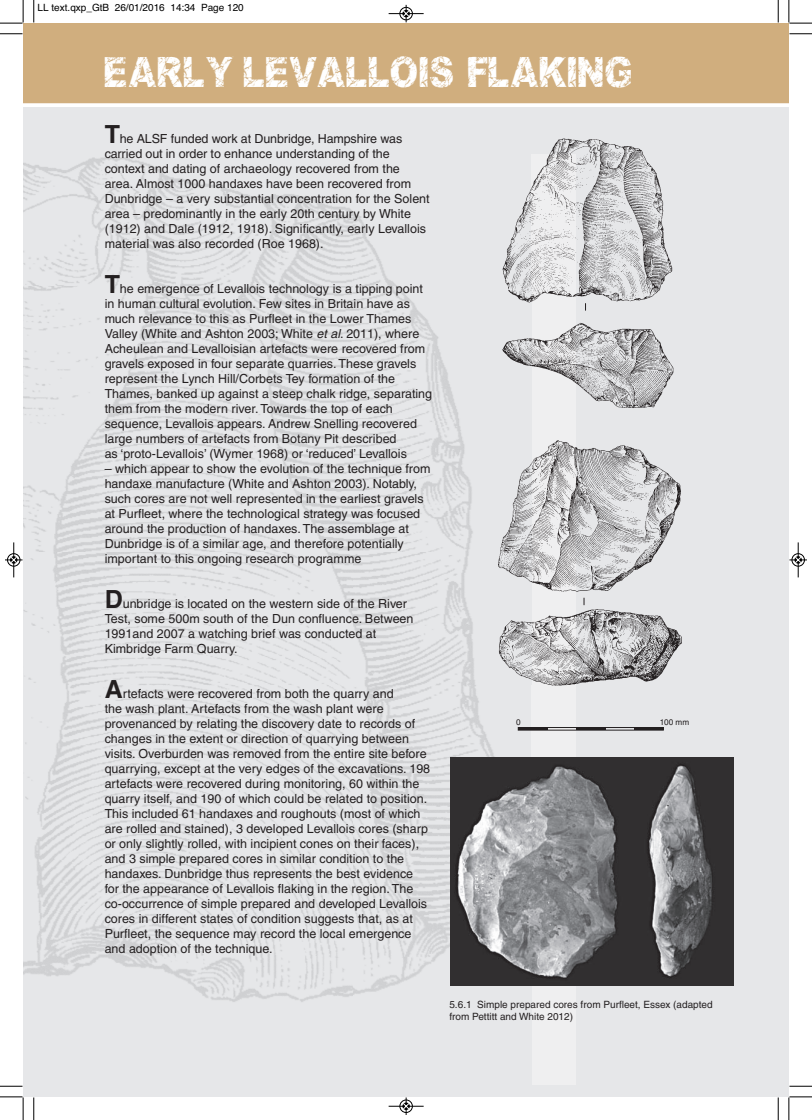
<style>
.page{position:relative;width:812px;height:1120px;background:#fff}
.page>*{position:absolute;margin:0;border:0;box-sizing:border-box;transform-origin:0 0}
.t1{font:40px "You Rook Marbelous";color:#fff}
.t2{font:12.5px/15px "Helvetica";color:#231f20}
.t3{font:10px/12px "Helvetica";color:#231f20}
.t4{font:10px "Helvetica";color:#000}
.t5{font:8.12px "Helvetica";color:#231f20}
.s1{font-weight:700;font-size:25px}
.s2{font-style:italic}
</style>
<div class="page">
<div style="left:23px;top:107px;width:765px;height:990px;background:#e6e7e9"></div>
<img style="left:23px;top:154px;width:553px;height:930px">
<img style="left:484px;top:135px;width:208px;height:284px">
<img style="left:493px;top:429px;width:193px;height:263px">
<div style="left:518px;top:727px;width:145px;height:3px;border:1px solid #231f20"></div>
<hr style="left:576px;top:727px;width:29px;height:3px;background:#231f20">
<hr style="left:634px;top:727px;width:29px;height:3px;background:#231f20">
<hr style="left:518px;top:727px;width:29px;height:3px;background:#231f20">
<img style="left:450px;top:758px;width:283px;height:227px">
<div style="left:23px;top:23px;width:765px;height:81px;background:#d0ae7e"></div>
<svg style="left:33px;top:0;width:2px;height:23px"></svg>
<svg style="left:0;top:33px;width:22px;height:2px"></svg>
<svg style="left:777px;top:0;width:2px;height:23px"></svg>
<svg style="left:789px;top:33px;width:23px;height:2px"></svg>
<svg style="left:33px;top:1097px;width:2px;height:23px"></svg>
<svg style="left:0;top:1086px;width:22px;height:1px"></svg>
<svg style="left:777px;top:1097px;width:2px;height:23px"></svg>
<svg style="left:789px;top:1086px;width:23px;height:1px"></svg>
<svg style="left:0;top:0;width:24px;height:24px"></svg>
<svg style="left:788px;top:0;width:24px;height:24px"></svg>
<svg style="left:0;top:1096px;width:24px;height:24px"></svg>
<svg style="left:788px;top:1096px;width:24px;height:24px"></svg>
<div style="left:399px;top:7px;width:14px;height:13px;border:1px solid #fff;border-radius:50%"></div>
<hr style="left:388px;top:13px;width:35px;height:1px;background:#000">
<div style="left:400px;top:7px;width:12px;height:13px;border:1px solid #000;border-radius:50%"></div>
<svg style="left:403px;top:5px;width:6px;height:17px"></svg>
<div style="left:399px;top:1099px;width:14px;height:14px;border:1px solid #fff;border-radius:50%"></div>
<hr style="left:388px;top:1106px;width:35px;height:1px;background:#000">
<div style="left:400px;top:1100px;width:12px;height:13px;border:1px solid #000;border-radius:50%"></div>
<svg style="left:403px;top:1097px;width:6px;height:18px"></svg>
<div style="left:7px;top:553px;width:13px;height:14px;border:1px solid #fff;border-radius:50%"></div>
<hr style="left:14px;top:542px;width:1px;height:35px;background:#000">
<div style="left:7px;top:553px;width:13px;height:13px;border:1px solid #000;border-radius:50%"></div>
<svg style="left:5px;top:557px;width:17px;height:6px"></svg>
<div style="left:791px;top:553px;width:13px;height:14px;border:1px solid #fff;border-radius:50%"></div>
<hr style="left:798px;top:542px;width:1px;height:35px;background:#000">
<div style="left:791px;top:553px;width:13px;height:13px;border:1px solid #000;border-radius:50%"></div>
<svg style="left:789px;top:557px;width:18px;height:6px"></svg>
<p class="t4" style="left:38px;top:2px;width:208px">LL text.qxp_GtB 26/01/2016 14:34 Page 120</p>
<h1 class="t1" style="left:104px;top:46px;width:530px">EARLY LEVALLOIS FLAKING</h1>
<p class="t2" style="left:105px;top:132px;width:326px"><span class="s1">T</span>he ALSF funded work at Dunbridge, Hampshire was carried out in order to enhance understanding of the context and dating of archaeology recovered from the area. Almost 1000 handaxes have been recovered from Dunbridge – a very substantial concentration for the Solent area – predominantly in the early 20th century by White (1912) and Dale (1912, 1918). Significantly, early Levallois material was also recorded (Roe 1968).</p>
<p class="t2" style="left:105px;top:282px;width:329px"><span class="s1">T</span>he emergence of Levallois technology is a tipping point in human cultural evolution. Few sites in Britain have as much relevance to this as Purfleet in the Lower Thames Valley (White and Ashton 2003; White <span class="s2">et al</span>. 2011), where Acheulean and Levalloisian artefacts were recovered from gravels exposed in four separate quarries. These gravels represent the Lynch Hill/Corbets Tey formation of the Thames, banked up against a steep chalk ridge, separating them from the modern river. Towards the top of each sequence, Levallois appears. Andrew Snelling recovered large numbers of artefacts from Botany Pit described<br>as ‘proto-Levallois’ (Wymer 1968) or ‘reduced’ Levallois</p>
<p class="t2" style="left:105px;top:462px;width:327px">– which appear to show the evolution of the technique from handaxe manufacture (White and Ashton 2003). Notably, such cores are not well represented in the earliest gravels at Purfleet, where the technological strategy was focused around the production of handaxes. The assemblage at Dunbridge is of a similar age, and therefore potentially important to this ongoing research programme</p>
<p class="t2" style="left:105px;top:597px;width:310px"><span class="s1">D</span>unbridge is located on the western side of the River Test, some 500m south of the Dun confluence. Between 1991and 2007 a watching brief was conducted at Kimbridge Farm Quarry.</p>
<p class="t2" style="left:105px;top:687px;width:327px"><span class="s1">A</span>rtefacts were recovered from both the quarry and<br>the wash plant. Artefacts from the wash plant were provenanced by relating the discovery date to records of changes in the extent or direction of quarrying between visits. Overburden was removed from the entire site before quarrying, except at the very edges of the excavations. 198 artefacts were recovered during monitoring, 60 within the quarry itself, and 190 of which could be related to position.<br>This included 61 handaxes and roughouts (most of which are rolled and stained), 3 developed Levallois cores (sharp or only slightly rolled, with incipient cones on their faces), and 3 simple prepared cores in similar condition to the handaxes. Dunbridge thus represents the best evidence for the appearance of Levallois flaking in the region. The co-occurrence of simple prepared and developed Levallois cores in different states of condition suggests that, as at Purfleet, the sequence may record the local emergence and adoption of the technique.</p>
<p class="t5" style="left:516px;top:719px;width:6px">0</p>
<p class="t5" style="left:659px;top:719px;width:31px">100 mm</p>
<p class="t3" style="left:449px;top:999px;width:265px">5.6.1 Simple prepared cores from Purfleet, Essex (adapted from Pettitt and White 2012)</p>
</div>
